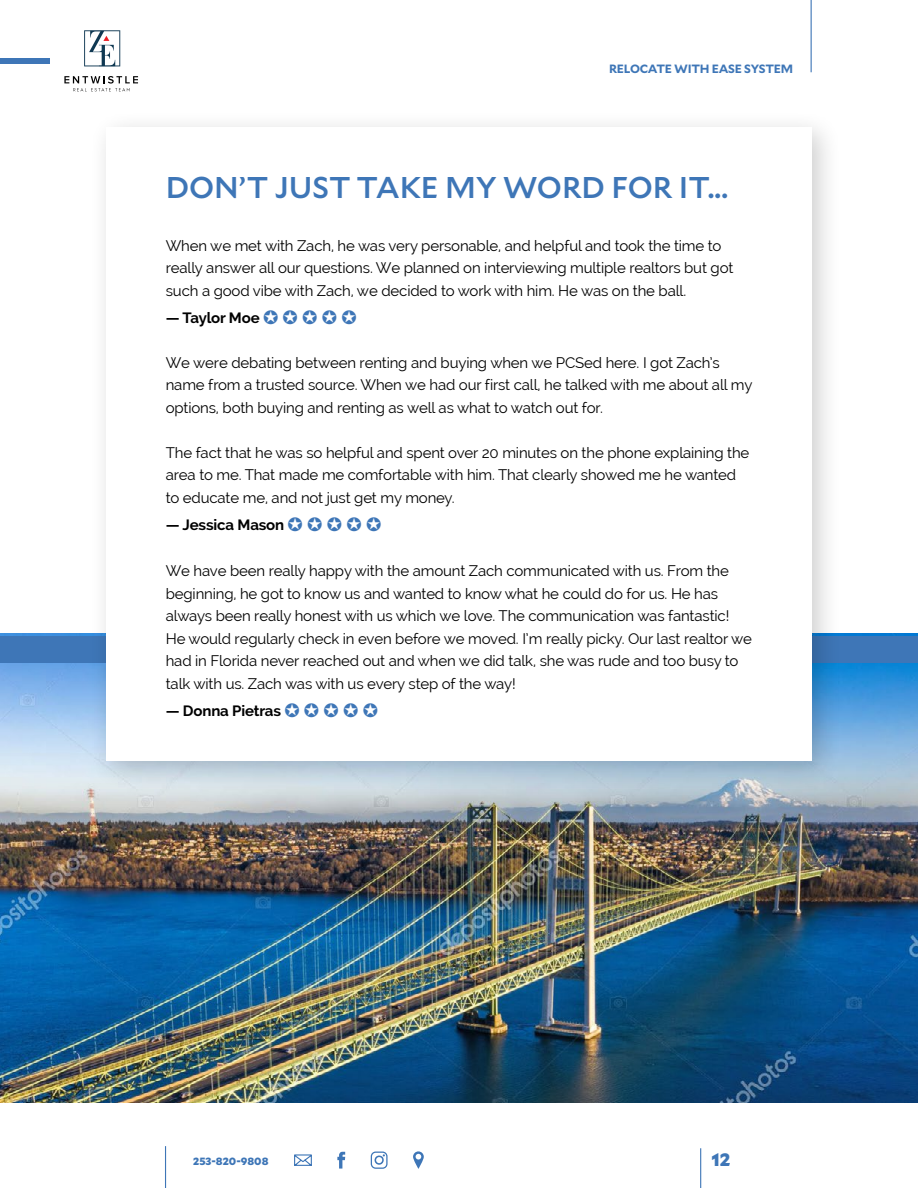
<style>
.page{position:relative;width:918px;height:1188px;background:#fff}
.page>*{position:absolute;margin:0;border:0;box-sizing:border-box;transform-origin:0 0}
.t1{font:500 30px "Mallory";color:#3e76b7}
.t2{font:900 18px "Mallory";color:#3e76b7}
.t3{font:15px/22.5px "Raleway";letter-spacing:-.01em;color:#000}
.t4{font:700 15px "Raleway";letter-spacing:-.01em;color:#000}
.t5{font:700 12px "Mallory";letter-spacing:-.02em;color:#3e76b7}
.t6{font:900 10.5px "Mallory";color:#3e76b7}
.s1{color:#3e76b7}
</style>
<div class="page">
<hr style="left:811px;top:0;width:1px;height:72px;background:#3e76b7">
<hr style="left:700px;top:1148px;width:1px;height:40px;background:#3e76b7">
<hr style="left:165px;top:1146px;width:1px;height:42px;background:#3e76b7">
<div style="left:0;top:58px;width:49px;height:5px;background:#3e76b7"></div>
<svg style="left:294px;top:1154px;width:18px;height:12px"></svg>
<svg style="left:337px;top:1152px;width:8px;height:17px"></svg>
<div style="left:371px;top:1152px;width:17px;height:17px;border:1px solid #3e76b7;border-radius:4px"></div>
<div style="left:375px;top:1155px;width:9px;height:10px;border:2px solid #3e76b7;border-radius:50%"></div>
<svg style="left:413px;top:1151px;width:11px;height:18px"></svg>
<svg style="left:84px;top:30px;width:36px;height:36px"></svg>
<svg style="left:64px;top:76px;width:74px;height:15px"></svg>
<img style="left:0;top:633px;width:918px;height:470px">
<div style="left:0;top:637px;width:918px;height:26px;background:#3e76b7"></div>
<div style="left:89px;top:110px;width:753px;height:681px;background:#000;opacity:.2"></div>
<div style="left:106px;top:128px;width:706px;height:633px;background:#fff"></div>
<p class="t5" style="left:609px;top:59px;width:185px">RELOCATE WITH EASE SYSTEM</p>
<h1 class="t1" style="left:166px;top:166px;width:564px">DON’T JUST TAKE MY WORD FOR IT...</h1>
<p class="t3" style="left:166px;top:234px;width:569px">When we met with Zach, he was very personable, and helpful and took the time to really answer all our questions. We planned on interviewing multiple realtors but got such a good vibe with Zach, we decided to work with him. He was on the ball.</p>
<p class="t4" style="left:166px;top:309px;width:193px">— Taylor Moe <span class="s1">✪</span> <span class="s1">✪</span> <span class="s1">✪</span> <span class="s1">✪</span> <span class="s1">✪</span></p>
<p class="t3" style="left:166px;top:351px;width:588px">We were debating between renting and buying when we PCSed here. I got Zach’s name from a trusted source. When we had our first call, he talked with me about all my options, both buying and renting as well as what to watch out for.</p>
<p class="t3" style="left:166px;top:441px;width:585px">The fact that he was so helpful and spent over 20 minutes on the phone explaining the area to me. That made me comfortable with him. That clearly showed me he wanted to educate me, and not just get my money.</p>
<p class="t4" style="left:166px;top:516px;width:217px">— Jessica Mason <span class="s1">✪</span> <span class="s1">✪</span> <span class="s1">✪</span> <span class="s1">✪</span> <span class="s1">✪</span></p>
<p class="t3" style="left:166px;top:560px;width:588px">We have been really happy with the amount Zach communicated with us. From the beginning, he got to know us and wanted to know what he could do for us. He has always been really honest with us which we love. The communication was fantastic!<br>He would regularly check in even before we moved. I’m really picky. Our last realtor we had in Florida never reached out and when we did talk, she was rude and too busy to talk with us. Zach was with us every step of the way!</p>
<p class="t4" style="left:166px;top:702px;width:214px">— Donna Pietras <span class="s1">✪</span> <span class="s1">✪</span> <span class="s1">✪</span> <span class="s1">✪</span> <span class="s1">✪</span></p>
<p class="t6" style="left:193px;top:1153px;width:77px">253-820-9808</p>
<p class="t2" style="left:712px;top:1145px;width:21px">12</p>
</div>
